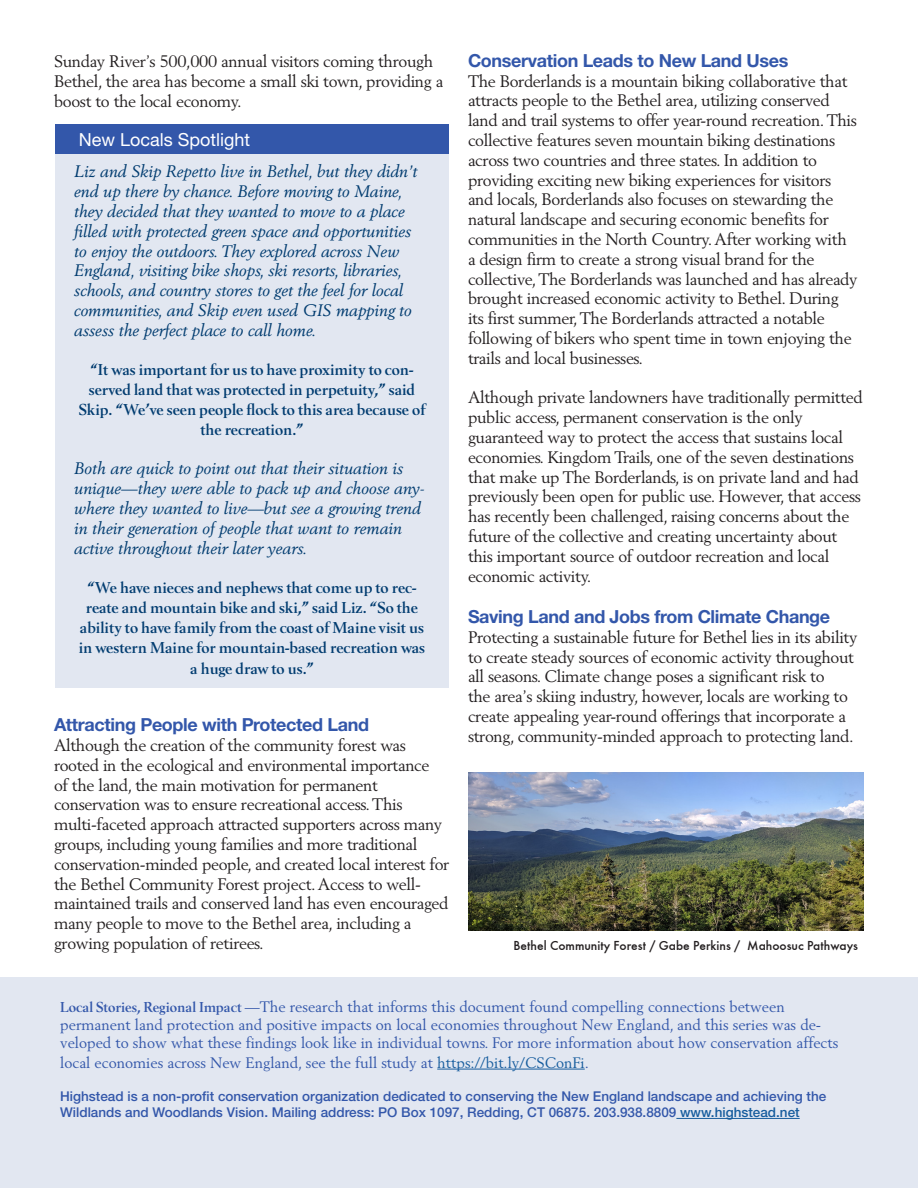
<style>
.page{position:relative;width:918px;height:1188px;background:#fff}
.page>*{position:absolute;margin:0;border:0;box-sizing:border-box;transform-origin:0 0}
.t1{font:700 18px "Helvetica Neue LT Std";letter-spacing:-.02em;color:#3357aa}
.t2{font:18px "Helvetica Neue LT Std";color:#fff}
.t3{font:16.5px/19.8px "Berling";letter-spacing:-.02em;color:#231f20}
.t4{font:italic 16.5px/19.8px "Berling";color:#013c70}
.t5{font:700 16.5px/19.8px "Berling";color:#013c70;text-align:center}
.t6{font:15px/18px "Berling";color:#3357aa}
.t7{font:500 13.5px/16.5px "Helvetica Neue LT Std";color:#3357aa}
.t8{font:13.5px "Futura T Medium";color:#231f20}
.s1{font-weight:700}
.s2{color:#175d9e}
</style>
<div class="page">
<div style="left:55px;top:124px;width:394px;height:30px;background:#3357aa"></div>
<div style="left:55px;top:154px;width:393px;height:534px;background:#e2e7f1"></div>
<div style="left:0;top:977px;width:918px;height:211px;background:#e2e7f1"></div>
<hr style="left:437px;top:1069px;width:148px;height:1px;background:#175d9e">
<hr style="left:676px;top:1118px;width:124px;height:1px;background:#175d9e">
<img style="left:468px;top:772px;width:396px;height:159px">
<p class="t3" style="left:54px;top:51px;width:391px">Sunday River’s 500,000 annual visitors coming through<br>Bethel, the area has become a small ski town, providing a boost to the local economy.</p>
<p class="t2" style="left:79px;top:128px;width:173px">New Locals Spotlight</p>
<p class="t4" style="left:74px;top:162px;width:345px">Liz and Skip Repetto live in Bethel, but they didn’t end up there by chance. Before moving to Maine, they decided that they wanted to move to a place filled with protected green space and opportunities to enjoy the outdoors. They explored across New England, visiting bike shops, ski resorts, libraries, schools, and country stores to get the feel for local communities, and Skip even used GIS mapping to assess the perfect place to call home.</p>
<p class="t5" style="left:79px;top:361px;width:348px">“It was important for us to have proximity to con&shy;served land that was protected in perpetuity,” said Skip. “We’ve seen people flock to this area because of the recreation.”</p>
<p class="t4" style="left:74px;top:459px;width:352px">Both are quick to point out that their situation is unique—they were able to pack up and choose any&shy;where they wanted to live—but see a growing trend in their generation of people that want to remain active throughout their later years.</p>
<p class="t5" style="left:79px;top:578px;width:348px">“We have nieces and nephews that come up to rec&shy;reate and mountain bike and ski,” said Liz. “So the ability to have family from the coast of Maine visit us in western Maine for mountain-based recreation was</p>
<p class="t5" style="left:190px;top:659px;width:125px">a huge draw to us.”</p>
<p class="t1" style="left:54px;top:714px;width:317px">Attracting People with Protected Land</p>
<p class="t3" style="left:54px;top:735px;width:397px">Although the creation of the community forest was rooted in the ecological and environmental importance<br>of the land, the main motivation for permanent conservation was to ensure recreational access. This multi-faceted approach attracted supporters across many groups, including young families and more traditional conservation-minded people, and created local interest for the Bethel Community Forest project. Access to well&shy;maintained trails and conserved land has even encouraged many people to move to the Bethel area, including a growing population of retirees.</p>
<p class="t1" style="left:468px;top:49px;width:322px">Conservation Leads to New Land Uses</p>
<p class="t3" style="left:468px;top:71px;width:391px">The Borderlands is a mountain biking collaborative that attracts people to the Bethel area, utilizing conserved land and trail systems to offer year-round recreation. This collective features seven mountain biking destinations across two countries and three states. In addition to providing exciting new biking experiences for visitors and locals, Borderlands also focuses on stewarding the natural landscape and securing economic benefits for communities in the North Country. After working with a design firm to create a strong visual brand for the collective, The Borderlands was launched and has already brought increased economic activity to Bethel. During its first summer, The Borderlands attracted a notable following of bikers who spent time in town enjoying the trails and local businesses.</p>
<p class="t3" style="left:468px;top:388px;width:396px">Although private landowners have traditionally permitted public access, permanent conservation is the only guaranteed way to protect the access that sustains local economies. Kingdom Trails, one of the seven destinations that make up The Borderlands, is on private land and had previously been open for public use. However, that access has recently been challenged, raising concerns about the future of the collective and creating uncertainty about this important source of outdoor recreation and local economic activity.</p>
<p class="t1" style="left:468px;top:606px;width:364px">Saving Land and Jobs from Climate Change</p>
<p class="t3" style="left:468px;top:627px;width:391px">Protecting a sustainable future for Bethel lies in its ability to create steady sources of economic activity throughout all seasons. Climate change poses a significant risk to<br>the area’s skiing industry, however, locals are working to create appealing year-round offerings that incorporate a strong, community-minded approach to protecting land.</p>
<p class="t8" style="left:513px;top:938px;width:346px">Bethel Community Forest / Gabe Perkins / Mahoosuc Pathways</p>
<p class="t6" style="left:60px;top:997px;width:726px"><span class="s1">Local Stories, Regional Impact</span> —The research that informs this document found compelling connections between</p>
<p class="t6" style="left:60px;top:1015px;width:780px">permanent land protection and positive impacts on local economies throughout New England, and this series was de&shy;veloped to show what these findings look like in individual towns. For more information about how conservation affects</p>
<p class="t6" style="left:60px;top:1053px;width:530px">local economies across New England, see the full study at <span class="s2">https://bit.ly/CSConFi</span>.</p>
<p class="t7" style="left:60px;top:1087px;width:768px">Highstead is a non-profit conservation organization dedicated to conserving the New England landscape and achieving the<br>Wildlands and Woodlands Vision. Mailing address: PO Box 1097, Redding, CT 06875. 203.938.8809 <span class="s2">www.highstead.net</span></p>
</div>
